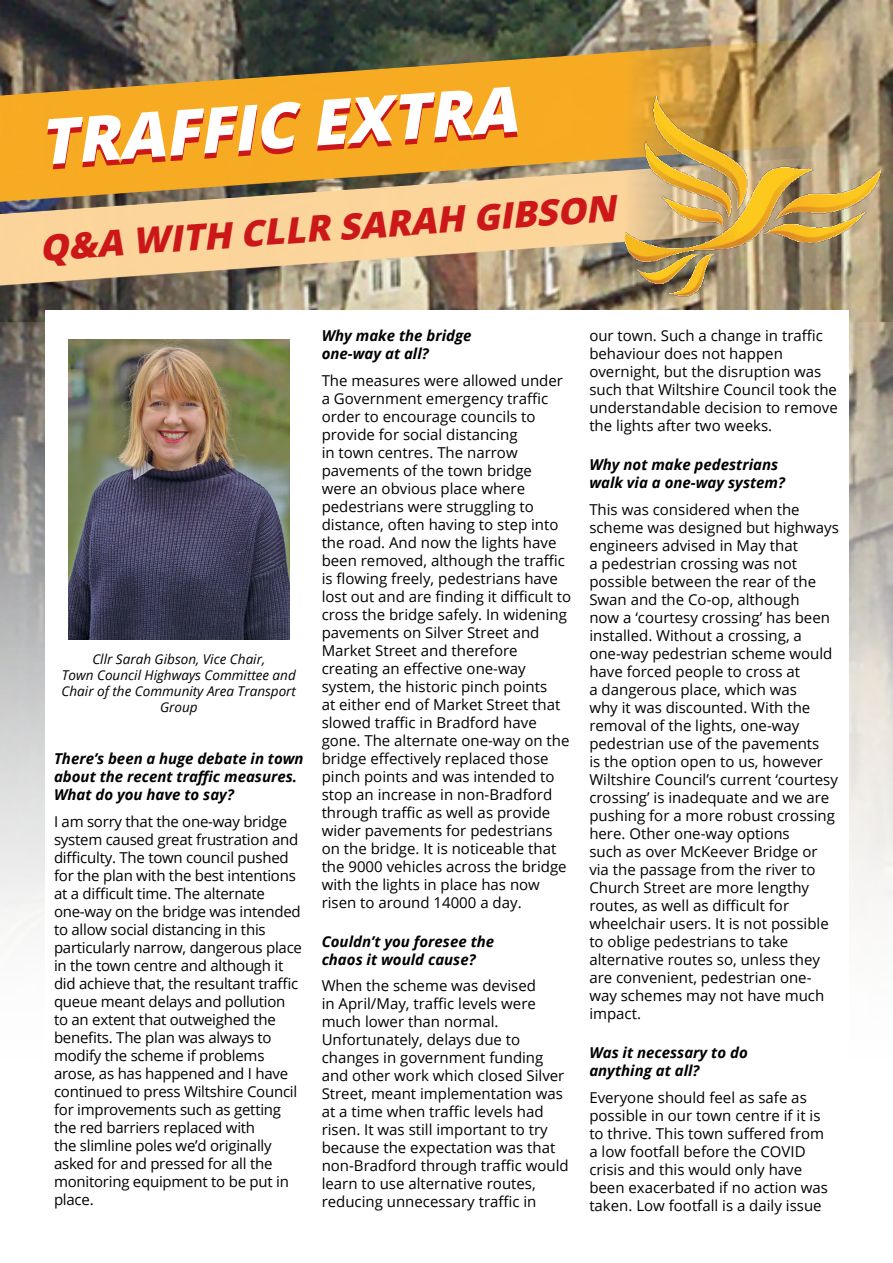
<style>
.page{position:relative;width:893px;height:1263px;background:#fff}
.page>*{position:absolute;margin:0;border:0;box-sizing:border-box;transform-origin:0 0}
.t1{font:italic 800 63px "Open Sans";color:#fff}
.t2{font:italic 800 36px "Open Sans";color:#cd1719}
.t3{font:15px/18px "Open Sans";color:#000}
.t4{font:italic 700 15px/18px "Open Sans";color:#000}
.t5{font:italic 13.5px/16.2px "Open Sans";color:#000;text-align:center}
</style>
<div class="page">
<img style="left:0;top:321px;width:893px;height:610px">
<img style="left:0;top:0;width:893px;height:321px">
<div style="left:45px;top:310px;width:269px;height:910px;background:#fff"></div>
<div style="left:312px;top:310px;width:268px;height:910px;background:#fff"></div>
<div style="left:580px;top:310px;width:268px;height:910px;background:#fff"></div>
<img style="left:0;top:32px;width:893px;height:119px">
<svg style="left:0;top:151px;width:893px;height:136px;background:#dbb475"></svg>
<img style="left:68px;top:339px;width:222px;height:300px">
<img style="left:625px;top:96px;width:255px;height:203px">
<h1 class="t1" style="left:35px;top:94px;width:480px;rotate:-4deg">TRAFFIC EXTRA</h1>
<h2 class="t2" style="left:37px;top:221px;width:579px;rotate:-4deg">Q&amp;A WITH CLLR SARAH GIBSON</h2>
<p class="t5" style="left:62px;top:650px;width:236px">Cllr Sarah Gibson, Vice Chair,<br>Town Council Highways Committee and<br>Chair of the Community Area Transport<br>Group</p>
<p class="t4" style="left:54px;top:749px;width:251px">There’s been a huge debate in town about the recent traffic measures.<br>What do you have to say?</p>
<p class="t3" style="left:54px;top:812px;width:250px">I am sorry that the one-way bridge system caused great frustration and difficulty. The town council pushed for the plan with the best intentions at a difficult time. The alternate one-way on the bridge was intended to allow social distancing in this particularly narrow, dangerous place in the town centre and although it did achieve that, the resultant traffic queue meant delays and pollution to an extent that outweighed the benefits. The plan was always to modify the scheme if problems arose, as has happened and I have continued to press Wiltshire Council for improvements such as getting the red barriers replaced with<br>the slimline poles we’d originally asked for and pressed for all the monitoring equipment to be put in place.</p>
<p class="t4" style="left:322px;top:326px;width:151px">Why make the bridge one-way at all?</p>
<p class="t3" style="left:322px;top:371px;width:251px">The measures were allowed under a Government emergency traffic order to encourage councils to provide for social distancing<br>in town centres. The narrow pavements of the town bridge<br>were an obvious place where pedestrians were struggling to distance, often having to step into the road. And now the lights have been removed, although the traffic is flowing freely, pedestrians have lost out and are finding it difficult to cross the bridge safely. In widening pavements on Silver Street and<br>Market Street and therefore creating an effective one-way system, the historic pinch points<br>at either end of Market Street that slowed traffic in Bradford have gone. The alternate one-way on the bridge effectively replaced those pinch points and was intended to stop an increase in non-Bradford through traffic as well as provide wider pavements for pedestrians on the bridge. It is noticeable that the 9000 vehicles across the bridge with the lights in place has now risen to around 14000 a day.</p>
<p class="t4" style="left:322px;top:932px;width:174px">Couldn’t you foresee the chaos it would cause?</p>
<p class="t3" style="left:322px;top:976px;width:248px">When the scheme was devised<br>in April/May, traffic levels were much lower than normal.<br>Unfortunately, delays due to changes in government funding and other work which closed Silver<br>Street, meant implementation was at a time when traffic levels had risen. It was still important to try because the expectation was that non-Bradford through traffic would learn to use alternative routes, reducing unnecessary traffic in</p>
<p class="t3" style="left:589px;top:326px;width:250px">our town. Such a change in traffic behaviour does not happen overnight, but the disruption was such that Wiltshire Council took the understandable decision to remove the lights after two weeks.</p>
<p class="t4" style="left:589px;top:455px;width:197px">Why not make pedestrians walk via a one-way system?</p>
<p class="t3" style="left:589px;top:500px;width:251px">This was considered when the scheme was designed but highways engineers advised in May that<br>a pedestrian crossing was not possible between the rear of the<br>Swan and the Co-op, although<br>now a ‘courtesy crossing’ has been installed. Without a crossing, a one-way pedestrian scheme would have forced people to cross at<br>a dangerous place, which was<br>why it was discounted. With the removal of the lights, one-way pedestrian use of the pavements<br>is the option open to us, however<br>Wiltshire Council’s current ‘courtesy crossing’ is inadequate and we are pushing for a more robust crossing here. Other one-way options<br>such as over McKeever Bridge or via the passage from the river to<br>Church Street are more lengthy routes, as well as difficult for wheelchair users. It is not possible to oblige pedestrians to take alternative routes so, unless they are convenient, pedestrian one&shy;way schemes may not have much impact.</p>
<p class="t4" style="left:589px;top:1043px;width:160px">Was it necessary to do anything at all?</p>
<p class="t3" style="left:589px;top:1088px;width:240px">Everyone should feel as safe as possible in our town centre if it is to thrive. This town suffered from a low footfall before the COVID crisis and this would only have been exacerbated if no action was taken. Low footfall is a daily issue</p>
</div>
